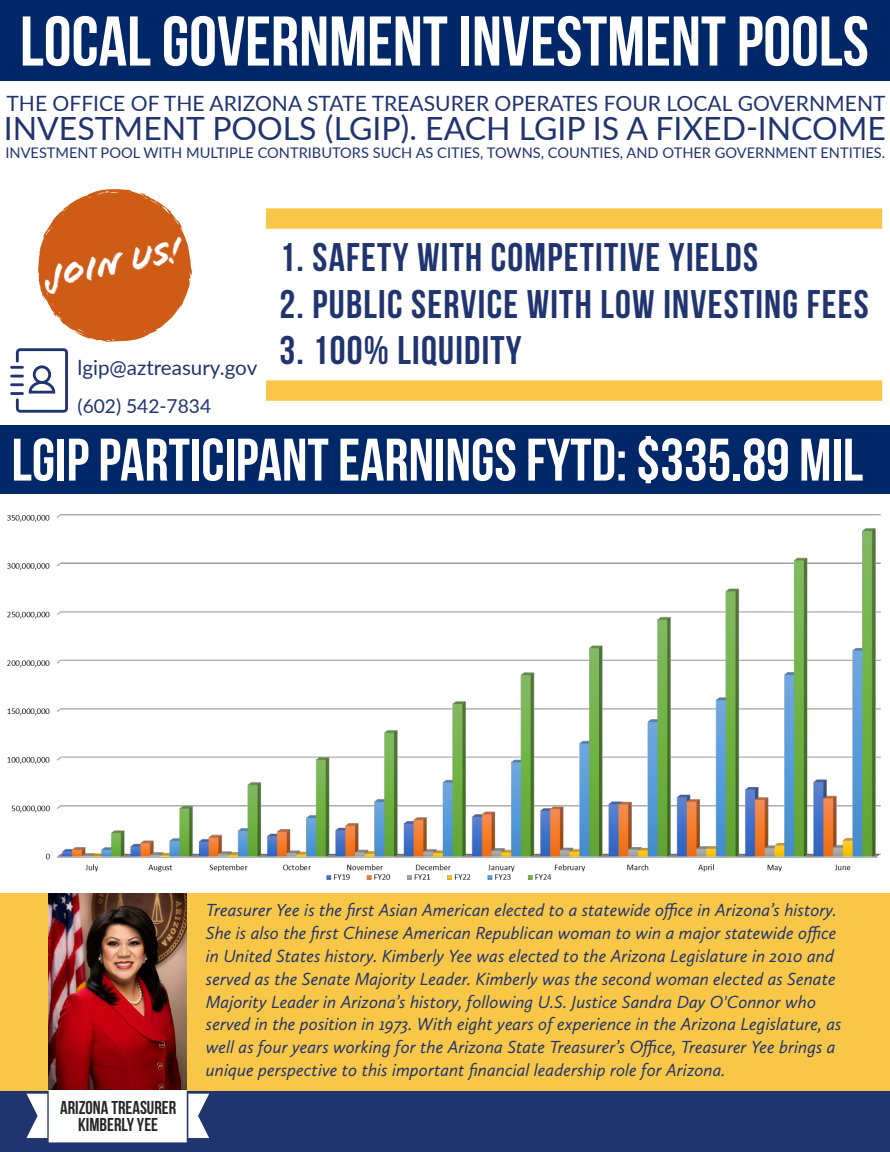
<style>
.page{position:relative;width:890px;height:1152px;background:#fff}
.page>*{position:absolute;margin:0;border:0;box-sizing:border-box;transform-origin:0 0}
.t1{font:70px "Bebas Neue";color:#fff}
.t2{font:60px "Bebas Neue";color:#fff}
.t3{font:40px "Bebas Neue";letter-spacing:.03em;color:#20346f}
.t4{font:34px "Flood Std";color:#fff}
.t5{font:32px "Lato";color:#20346f}
.t6{font:21.2px "Lato";color:#20346f}
.t7{font:20.8px "Lato";color:#20346f}
.t8{font:19.2px "Lato";color:#20346f}
.t9{font:18.8px/17.2px "Bebas Neue";color:#262626;text-align:center}
.t10{font:italic 18px/22.8px "Calluna Sans";color:#20346f}
.t11{font:14.8px "Lato";color:#20346f}
</style>
<div class="page">
<div style="left:0;top:1073px;width:890px;height:79px;background:#20346f"></div>
<div style="left:0;top:893px;width:890px;height:198px;background:#f9c748"></div>
<svg style="left:38px;top:189px;width:154px;height:153px"></svg>
<svg style="left:26px;top:1089px;width:183px;height:53px;background:#e7e7eb"></svg>
<div style="left:0;top:0;width:890px;height:80px;background:#002868"></div>
<div style="left:8px;top:1px;width:874px;height:80px;background:#002868"></div>
<svg style="left:266px;top:208px;width:616px;height:193px"></svg>
<svg style="left:10px;top:348px;width:58px;height:65px"></svg>
<hr style="left:10px;top:383px;width:14px;height:3px;background:#20346f">
<hr style="left:10px;top:392px;width:14px;height:3px;background:#20346f">
<div style="left:0;top:425px;width:890px;height:69px;background:#002868"></div>
<img style="left:48px;top:901px;width:138px;height:188px">
<img style="left:7px;top:514px;width:874px;height:387px">
<h1 class="t1" style="left:20px;top:3px;width:850px">LOCAL GOVERNMENT INVESTMENT POOLS</h1>
<p class="t6" style="left:6px;top:88px;width:880px">THE OFFICE OF THE ARIZONA STATE TREASURER OPERATES FOUR LOCAL GOVERNMENT</p>
<h3 class="t5" style="left:4px;top:106px;width:884px">INVESTMENT POOLS (LGIP). EACH LGIP IS A FIXED-INCOME</h3>
<p class="t11" style="left:5px;top:142px;width:881px">INVESTMENT POOL WITH MULTIPLE CONTRIBUTORS SUCH AS CITIES, TOWNS, COUNTIES, AND OTHER GOVERNMENT ENTITIES.</p>
<h3 class="t4" style="left:40px;top:259px;width:141px;rotate:-12deg">JOIN US!</h3>
<h3 class="t3" style="left:279px;top:236px;width:480px">1. SAFETY WITH COMPETITIVE YIELDS</h3>
<h3 class="t3" style="left:279px;top:282px;width:591px">2. PUBLIC SERVICE WITH LOW INVESTING FEES</h3>
<h3 class="t3" style="left:279px;top:328px;width:244px">3. 100% LIQUIDITY</h3>
<p class="t7" style="left:78px;top:353px;width:181px">lgip@aztreasury.gov</p>
<p class="t8" style="left:78px;top:392px;width:135px">(602) 542-7834</p>
<h2 class="t2" style="left:12px;top:427px;width:853px">LGIP PARTICIPANT EARNINGS FYTD: $335.89 MIL</h2>
<p class="t9" style="left:60px;top:1098px;width:118px">ARIZONA TREASURER<br>KIMBERLY YEE</p>
<p class="t10" style="left:206px;top:898px;width:637px">Treasurer Yee is the first Asian American elected to a statewide office in Arizona’s history.<br>She is also the first Chinese American Republican woman to win a major statewide office in United States history. Kimberly Yee was elected to the Arizona Legislature in 2010 and served as the Senate Majority Leader. Kimberly was the second woman elected as Senate Majority Leader in Arizona’s history, following U.S. Justice Sandra Day O'Connor who served in the position in 1973. With eight years of experience in the Arizona Legislature, as well as four years working for the Arizona State Treasurer’s Office, Treasurer Yee brings a unique perspective to this important financial leadership role for Arizona.</p>
</div>
